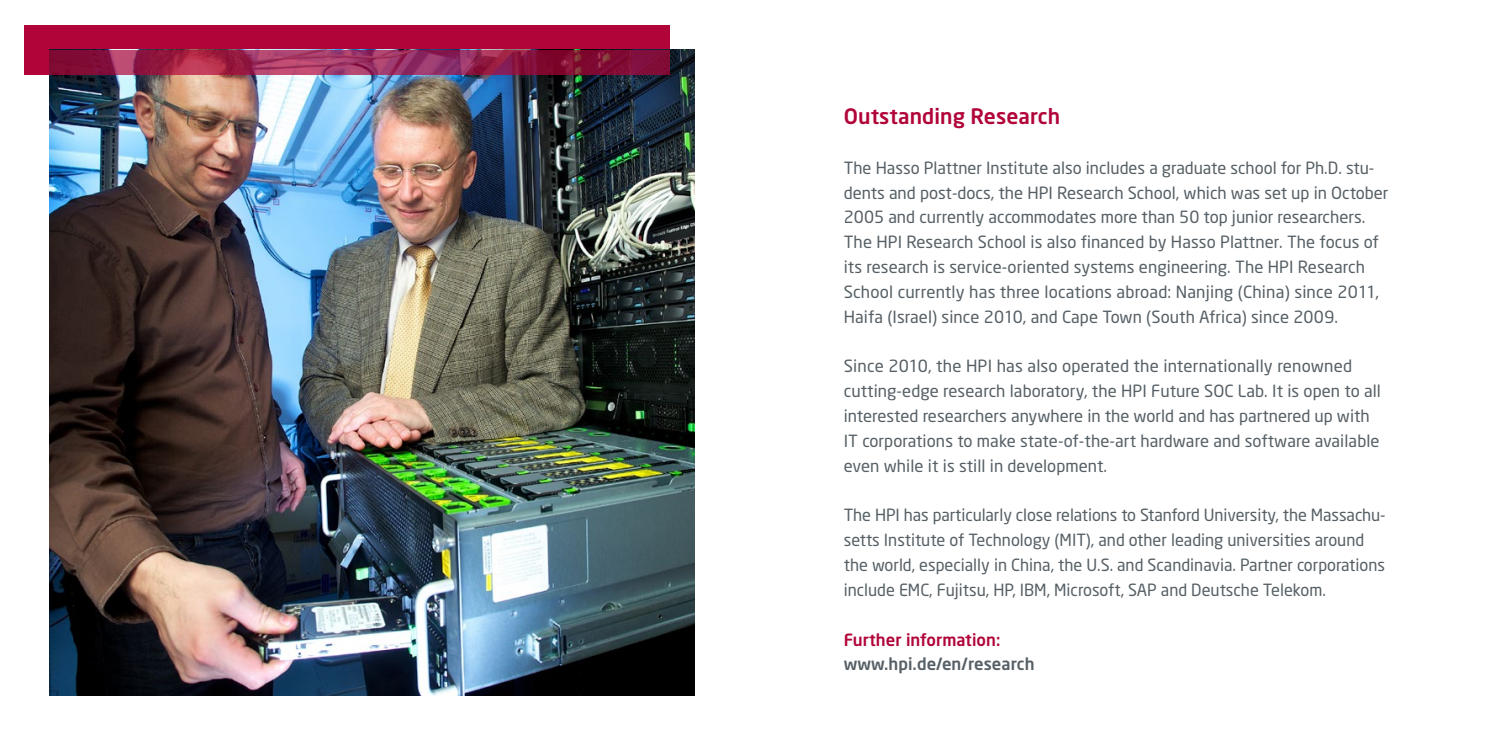
<style>
.page{position:relative;width:1489px;height:745px;background:#fff}
.page>*{position:absolute;margin:0;border:0;box-sizing:border-box;transform-origin:0 0}
.Headline_innen_engli{font:500 21px "Neo Sans";letter-spacing:.005em;color:#b10439}
.Copy_englisch{font:16.62px/24.8px "Neo Sans";color:#555f65}
.Copy_fett{font:500 16.62px "Neo Sans";letter-spacing:.005em;color:#555f65}
.Copy_fett-2{font:500 16.62px "Neo Sans";letter-spacing:.005em;color:#b10439}
</style>
<div class="page">
<div style="left:25px;top:25px;width:645px;height:49px;background:#b10439"></div>
<img style="left:50px;top:50px;width:644px;height:644px">
<svg style="left:50px;top:50px;width:620px;height:24px;background:#95234e"></svg>
<p class="Headline_innen_engli" style="left:843px;top:103px;width:218px">Outstanding Research</p>
<p class="Copy_englisch" style="left:843px;top:155px;width:546px">The Hasso Plattner Institute also includes a graduate school for Ph.D. stu&shy;dents and post-docs, the HPI Research School, which was set up in October 2005 and currently accommodates more than 50 top junior researchers.<br>The HPI Research School is also financed by Hasso Plattner. The focus of its research is service-oriented systems engineering. The HPI Research School currently has three locations abroad: Nanjing (China) since 2011, Haifa (Israel) since 2010, and Cape Town (South Africa) since 2009.</p>
<p class="Copy_englisch" style="left:843px;top:353px;width:538px">Since 2010, the HPI has also operated the internationally renowned cutting-edge research laboratory, the HPI Future SOC Lab. It is open to all interested researchers anywhere in the world and has partnered up with IT corporations to make state-of-the-art hardware and software available even while it is still in development.</p>
<p class="Copy_englisch" style="left:843px;top:502px;width:543px">The HPI has particularly close relations to Stanford University, the Massachu&shy;setts Institute of Technology (MIT), and other leading universities around the world, especially in China, the U.S. and Scandinavia. Partner corporations include EMC, Fujitsu, HP, IBM, Microsoft, SAP and Deutsche Telekom.</p>
<p class="Copy_fett-2" style="left:843px;top:628px;width:158px">Further information:</p>
<p class="Copy_fett" style="left:843px;top:653px;width:192px">www.hpi.de/en/research</p>
</div>
